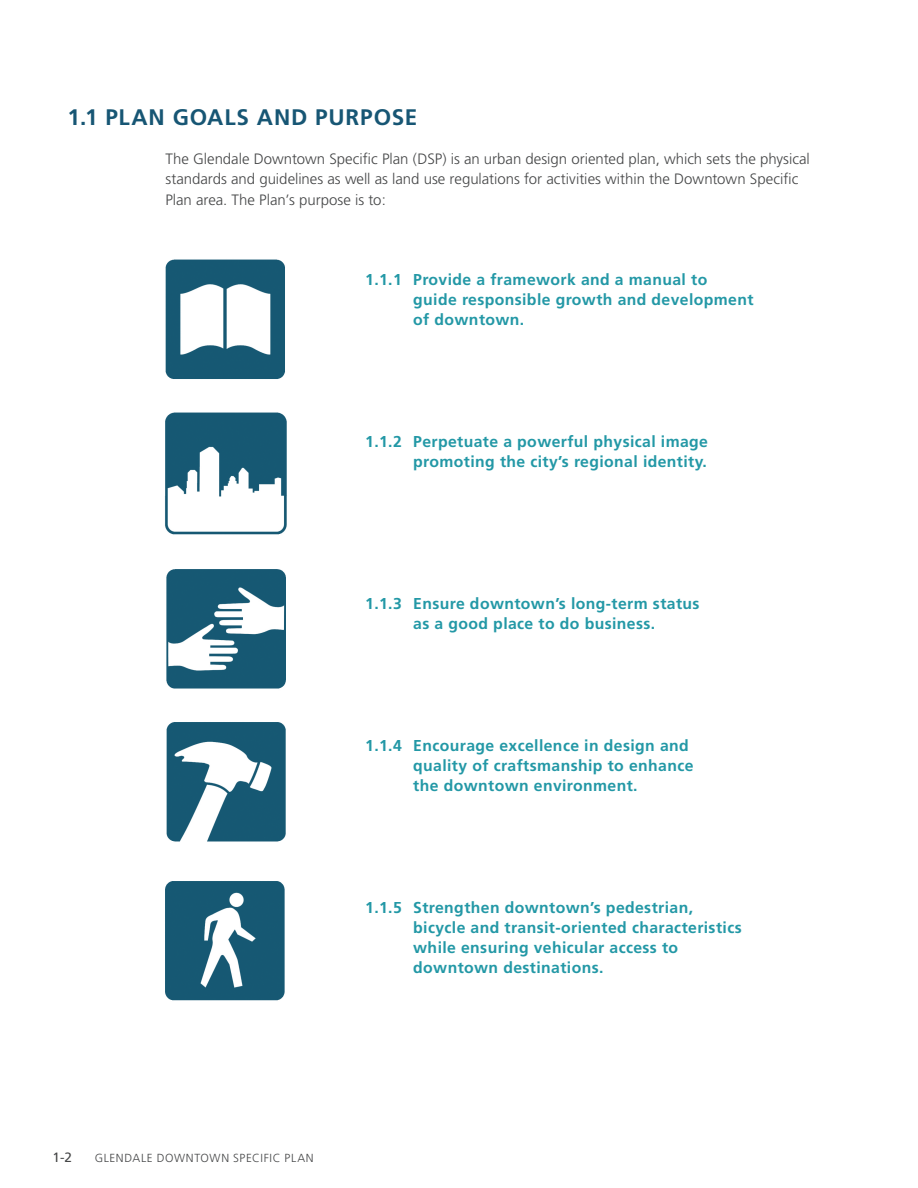
<style>
.page{position:relative;width:918px;height:1188px;background:#fff}
.page>*{position:absolute;margin:0;border:0;box-sizing:border-box;transform-origin:0 0}
.t1{font:700 22.5px "Frutiger";letter-spacing:.035em;color:#175674}
.t2{font:700 15.75px/20.2px "Frutiger";letter-spacing:.025em;color:#2398a6}
.t3{font:300 15px/20.2px "Frutiger";color:#454647}
.t4{font:13.5px "Frutiger";color:#454647}
.t5{font:300 11.7px "Frutiger";letter-spacing:.05em;color:#454647}
</style>
<div class="page">
<img style="left:166px;top:569px;width:119px;height:120px">
<img style="left:165px;top:259px;width:120px;height:120px">
<img style="left:165px;top:412px;width:122px;height:123px">
<img style="left:166px;top:722px;width:120px;height:120px">
<img style="left:165px;top:881px;width:120px;height:120px">
<h3 class="t1" style="left:68px;top:104px;width:351px">1.1 PLAN GOALS AND PURPOSE</h3>
<p class="t3" style="left:165px;top:149px;width:646px">The Glendale Downtown Specifc Plan (DSP) is an urban design oriented plan, which sets the physical standards and guidelines as well as land use regulations for activities within the Downtown Specifc<br>Plan area. The Plan’s purpose is to:</p>
<p class="t2" style="left:413px;top:269px;width:342px;text-indent:-48px">1.1.1 Provide a framework and a manual to guide responsible growth and development of downtown.</p>
<p class="t2" style="left:365px;top:431px;width:344px;text-align:right">1.1.2 Perpetuate a powerful physical image promoting the city’s regional identity.</p>
<p class="t2" style="left:365px;top:593px;width:336px;text-align:center">1.1.3 Ensure downtown’s long-term status as a good place to do business.</p>
<p class="t2" style="left:413px;top:735px;width:282px;text-indent:-48px">1.1.4 Encourage excellence in design and quality of craftsmanship to enhance the downtown environment.</p>
<p class="t2" style="left:413px;top:897px;width:330px;text-indent:-48px">1.1.5 Strengthen downtown’s pedestrian, bicycle and transit-oriented characteristics while ensuring vehicular access to downtown destinations.</p>
<p class="t4" style="left:53px;top:1150px;width:21px">1-2</p>
<p class="t5" style="left:95px;top:1152px;width:220px">GLENDALE DOWNTOWN SPECIFIC PLAN</p>
</div>
